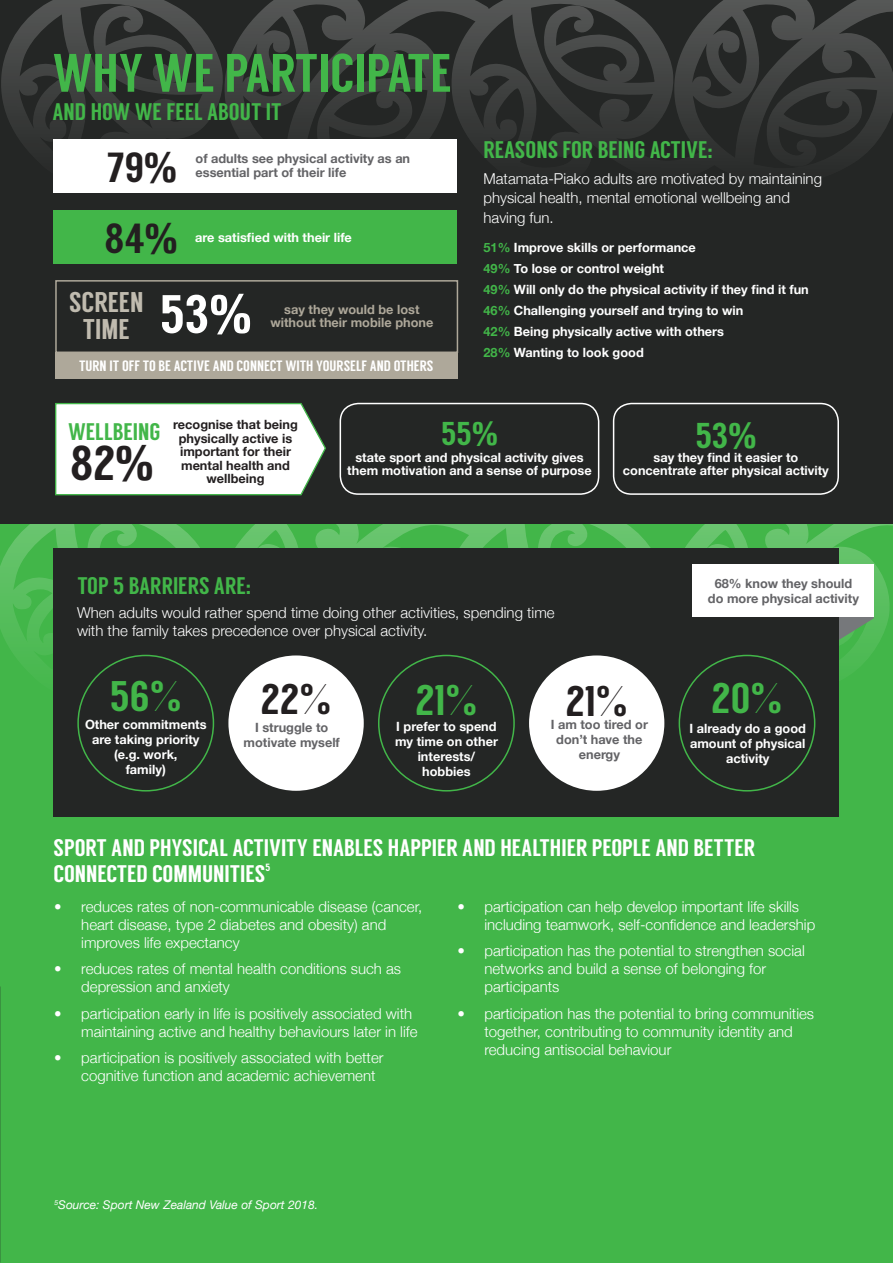
<style>
.page{position:relative;width:893px;height:1263px;background:#fff}
.page>*{position:absolute;margin:0;border:0;box-sizing:border-box;transform-origin:0 0}
.t1{font:54px "Langdon";color:#42b649}
.t2{font:54px "Langdon";color:#fff}
.t3{font:48.9px "Langdon";color:#231f20}
.t4{font:42.75px "Langdon";color:#42b649}
.t5{font:42.75px "Langdon";color:#231f20}
.t6{font:42px "Langdon";color:#231f20}
.t7{font:35.85px "Langdon";color:#42b649}
.t8{font:33px "Langdon";color:#42b649}
.t9{font:28.5px/27px "Langdon";color:#c0bbaf;text-align:center}
.t10{font:24px/25.5px "Langdon";color:#fff}
.t11{font:24px "Langdon";color:#42b649}
.t12{font:300 15px/18px "Helvetica Neue";color:#fff}
.t13{font:15px "Langdon";color:#fff}
.t14{font:700 12.75px/15px "Helvetica Neue";color:#fff;text-align:center}
.t15{font:700 12.75px/15px "Helvetica Neue";color:#636366;text-align:center}
.t16{font:700 12.75px/13.5px "Helvetica Neue";color:#231f20;text-align:center}
.t17{font:700 12.75px "Helvetica Neue";color:#aea89a}
.t18{font:italic 12px "Helvetica Neue";color:#fff}
.t19{font:10.5px "Langdon";color:#fff}
.s1{font-family:"Helvetica Neue";font-weight:700;font-stretch:condensed}
.s2{color:#42b649}
</style>
<div class="page">
<div style="left:0;top:0;width:893px;height:524px;background:#242625"></div>
<div style="left:1px;top:525px;width:892px;height:738px;background:#42b649"></div>
<svg style="left:1px;top:525px;width:892px;height:175px"></svg>
<svg style="left:1px;top:0;width:892px;height:186px"></svg>
<div style="left:54px;top:211px;width:403px;height:53px;background:#42b649"></div>
<div style="left:54px;top:140px;width:403px;height:53px;background:#fff"></div>
<div style="left:55px;top:280px;width:403px;height:73px;border:2px solid #aea89a"></div>
<div style="left:55px;top:352px;width:403px;height:27px;background:#aea89a"></div>
<svg style="left:839px;top:617px;width:35px;height:31px"></svg>
<div style="left:54px;top:548px;width:785px;height:268px;background:#242625"></div>
<div style="left:228px;top:655px;width:136px;height:136px;background:#fff;border-radius:50%"></div>
<div style="left:529px;top:655px;width:135px;height:136px;background:#fff;border-radius:50%"></div>
<div style="left:692px;top:564px;width:182px;height:53px;background:#fff"></div>
<div style="left:613px;top:403px;width:226px;height:92px;border:2px solid #fff;border-radius:18px"></div>
<svg style="left:55px;top:402px;width:271px;height:94px;background:#eaefeb"></svg>
<div style="left:340px;top:403px;width:259px;height:92px;border:2px solid #fff;border-radius:18px"></div>
<p class="t1" style="left:53px;top:42px;width:400px">WHY WE PARTICIPATE</p>
<p class="t11" style="left:53px;top:98px;width:230px">AND HOW WE FEEL ABOUT IT</p>
<p class="t6" style="left:107px;top:143px;width:71px">79<span class="s1">%</span></p>
<p class="t15" style="left:196px;top:152px;width:216px;line-height:13.5px;text-align:left">of adults see physical activity as an essential part of their life</p>
<p class="t6" style="left:104px;top:214px;width:75px">84<span class="s1">%</span></p>
<p class="t14" style="left:195px;top:230px;width:158px">are satisfied with their life</p>
<p class="t9" style="left:69px;top:288px;width:76px">SCREEN<br>TIME</p>
<p class="t2" style="left:160px;top:283px;width:93px">53<span class="s1">%</span></p>
<p class="t17" style="left:284px;top:299px;width:137px">say they would be lost</p>
<p class="t17" style="left:270px;top:313px;width:164px">without their mobile phone</p>
<p class="t13" style="left:79px;top:357px;width:356px">TURN IT OFF TO BE ACTIVE AND CONNECT WITH YOURSELF AND OTHERS</p>
<p class="t11" style="left:483px;top:135px;width:231px">REASONS FOR BEING ACTIVE:</p>
<p class="t12" style="left:483px;top:167px;width:340px;line-height:19.5px">Matamata-Piako adults are motivated by maintaining physical health, mental emotional wellbeing and having fun.</p>
<p class="t14" style="left:483px;top:240px;width:214px"><span class="s2">51%</span> Improve skills or performance</p>
<p class="t14" style="left:483px;top:261px;width:182px"><span class="s2">49%</span> To lose or control weight</p>
<p class="t14" style="left:483px;top:282px;width:327px"><span class="s2">49%</span> Will only do the physical activity if they find it fun</p>
<p class="t14" style="left:483px;top:303px;width:261px"><span class="s2">46%</span> Challenging yourself and trying to win</p>
<p class="t14" style="left:483px;top:324px;width:242px"><span class="s2">42%</span> Being physically active with others</p>
<p class="t14" style="left:483px;top:345px;width:162px"><span class="s2">28%</span> Wanting to look good</p>
<p class="t16" style="left:173px;top:418px;width:126px">recognise that being physically active is important for their mental health and wellbeing</p>
<p class="t11" style="left:68px;top:417px;width:94px">WELLBEING</p>
<p class="t8" style="left:441px;top:414px;width:58px">55<span class="s1">%</span></p>
<p class="t14" style="left:347px;top:451px;width:246px;line-height:13.5px">state sport and physical activity gives them motivation and a sense of purpose</p>
<p class="t3" style="left:70px;top:435px;width:85px">82<span class="s1">%</span></p>
<p class="t7" style="left:695px;top:414px;width:62px">53<span class="s1">%</span></p>
<p class="t14" style="left:653px;top:450px;width:146px">say they find it easier to</p>
<p class="t14" style="left:623px;top:464px;width:207px">concentrate after physical activity</p>
<p class="t11" style="left:77px;top:572px;width:175px">TOP 5 BARRIERS ARE:</p>
<p class="t12" style="left:77px;top:603px;width:479px">When adults would rather spend time doing other activities, spending time with the family takes precedence over physical activity.</p>
<p class="t15" style="left:708px;top:577px;width:153px">68% know they should do more physical activity</p>
<p class="t4" style="left:110px;top:672px;width:73px">56%</p>
<p class="t14" style="left:85px;top:717px;width:123px">Other commitments are taking priority (e.g. work,<br>family)</p>
<p class="t5" style="left:261px;top:674px;width:72px">22%</p>
<p class="t15" style="left:244px;top:720px;width:98px">I struggle to motivate myself</p>
<p class="t4" style="left:415px;top:675px;width:63px">21%</p>
<p class="t14" style="left:395px;top:719px;width:104px">I prefer to spend my time on other interests/ hobbies</p>
<p class="t5" style="left:566px;top:676px;width:63px">21%</p>
<p class="t15" style="left:551px;top:717px;width:99px">I am too tired or don’t have the energy</p>
<p class="t4" style="left:712px;top:673px;width:72px">20%</p>
<p class="t14" style="left:690px;top:721px;width:118px">I already do a good amount of physical activity</p>
<p class="t10" style="left:54px;top:835px;width:703px">SPORT AND PHYSICAL ACTIVITY ENABLES HAPPIER AND HEALTHIER PEOPLE AND BETTER<br>CONNECTED COMMUNITIES</p>
<p class="t19" style="left:265px;top:861px;width:6px">5</p>
<p class="t12" style="left:81px;top:896px;width:342px;text-indent:-27px">• reduces rates of non-communicable disease (cancer, heart disease, type 2 diabetes and obesity) and improves life expectancy</p>
<p class="t12" style="left:81px;top:959px;width:321px;text-indent:-27px">• reduces rates of mental health conditions such as depression and anxiety</p>
<p class="t12" style="left:81px;top:1003px;width:338px;text-indent:-27px">• participation early in life is positively associated with maintaining active and healthy behaviours later in life</p>
<p class="t12" style="left:81px;top:1048px;width:304px;text-indent:-27px">• participation is positively associated with better cognitive function and academic achievement</p>
<p class="t12" style="left:484px;top:896px;width:332px;text-indent:-27px">• participation can help develop important life skills including teamwork, self-confidence and leadership</p>
<p class="t12" style="left:484px;top:941px;width:322px;text-indent:-27px">• participation has the potential to strengthen social networks and build a sense of belonging for participants</p>
<p class="t12" style="left:484px;top:1003px;width:331px;text-indent:-27px">• participation has the potential to bring communities together, contributing to community identity and reducing antisocial behaviour</p>
<p class="t18" style="left:54px;top:1196px;width:265px"><sup>5</sup>Source: Sport New Zealand Value of Sport 2018.</p>
</div>
